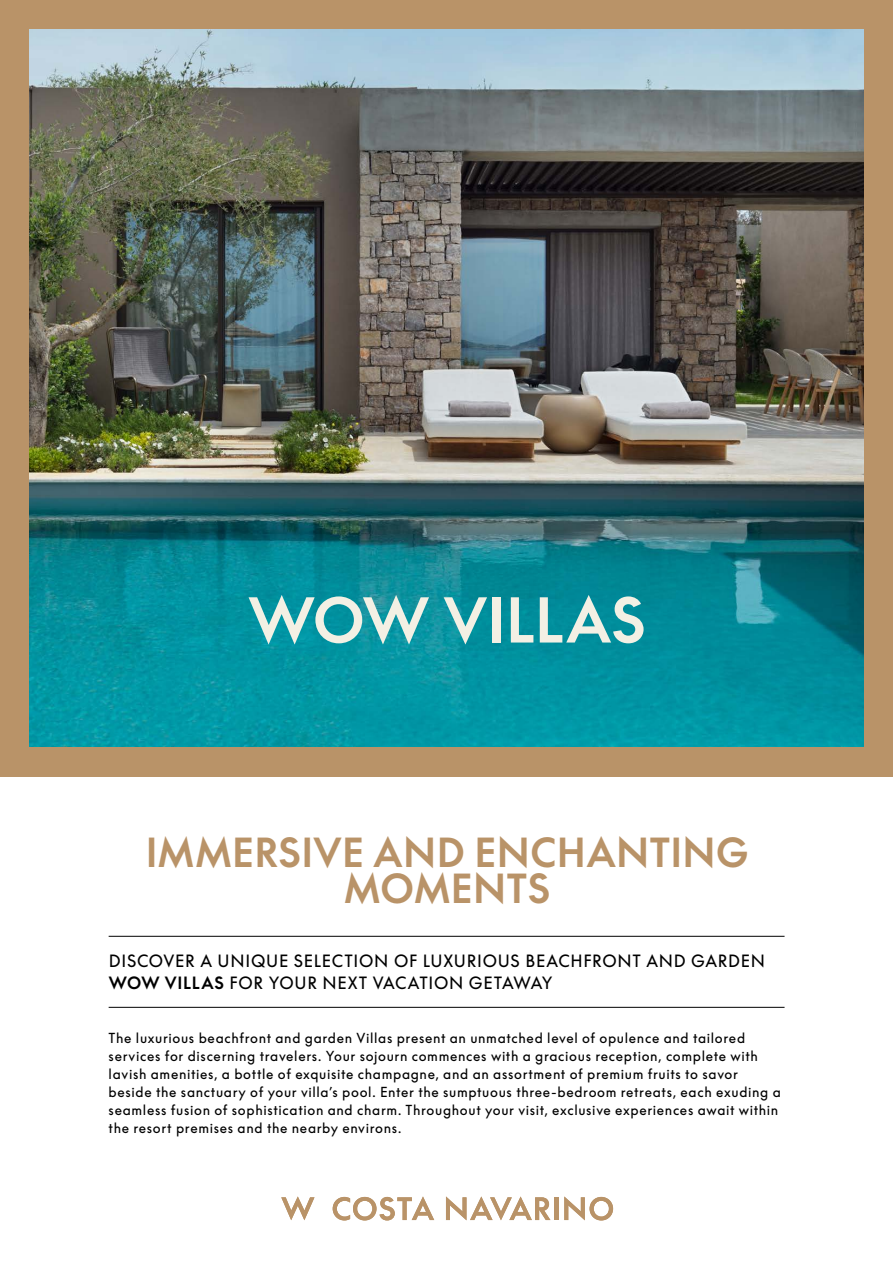
<style>
.page{position:relative;width:893px;height:1263px;background:#fff}
.page>*{position:absolute;margin:0;border:0;box-sizing:border-box;transform-origin:0 0}
.t1{font:600 60px "W Supreme";color:#f3f0e4}
.t2{font:600 39px/36px "W Supreme";letter-spacing:.01em;color:#b99368;text-align:center}
.t3{font:16.5px/22.5px "W Supreme";letter-spacing:.045em;color:#000}
.t4{font:13.5px/18px "W Supreme";letter-spacing:.045em;color:#000}
.s1{font-weight:600}
</style>
<div class="page">
<div style="left:0;top:0;width:893px;height:776px;background:#b99368"></div>
<img style="left:30px;top:30px;width:833px;height:716px">
<svg style="left:281px;top:1196px;width:33px;height:24px"></svg>
<svg style="left:333px;top:1196px;width:101px;height:24px"></svg>
<svg style="left:446px;top:1196px;width:104px;height:24px"></svg>
<hr style="left:554px;top:1197px;width:4px;height:23px;background:#b99368">
<svg style="left:564px;top:1196px;width:49px;height:24px"></svg>
<hr style="left:109px;top:936px;width:675px;height:1px;background:#000">
<hr style="left:109px;top:1007px;width:675px;height:1px;background:#000">
<h1 class="t1" style="left:249px;top:587px;width:398px">WOW VILLAS</h1>
<h2 class="t2" style="left:146px;top:836px;width:604px">IMMERSIVE AND ENCHANTING<br>MOMENTS</h2>
<p class="t3" style="left:109px;top:949px;width:658px">DISCOVER A UNIQUE SELECTION OF LUXURIOUS BEACHFRONT AND GARDEN<br><span class="s1">WOW VILLAS</span> FOR YOUR NEXT VACATION GETAWAY</p>
<p class="t4" style="left:109px;top:1029px;width:674px">The luxurious beachfront and garden Villas present an unmatched level of opulence and tailored services for discerning travelers. Your sojourn commences with a gracious reception, complete with lavish amenities, a bottle of exquisite champagne, and an assortment of premium fruits to savor beside the sanctuary of your villa’s pool. Enter the sumptuous three-bedroom retreats, each exuding a seamless fusion of sophistication and charm. Throughout your visit, exclusive experiences await within the resort premises and the nearby environs.</p>
</div>
